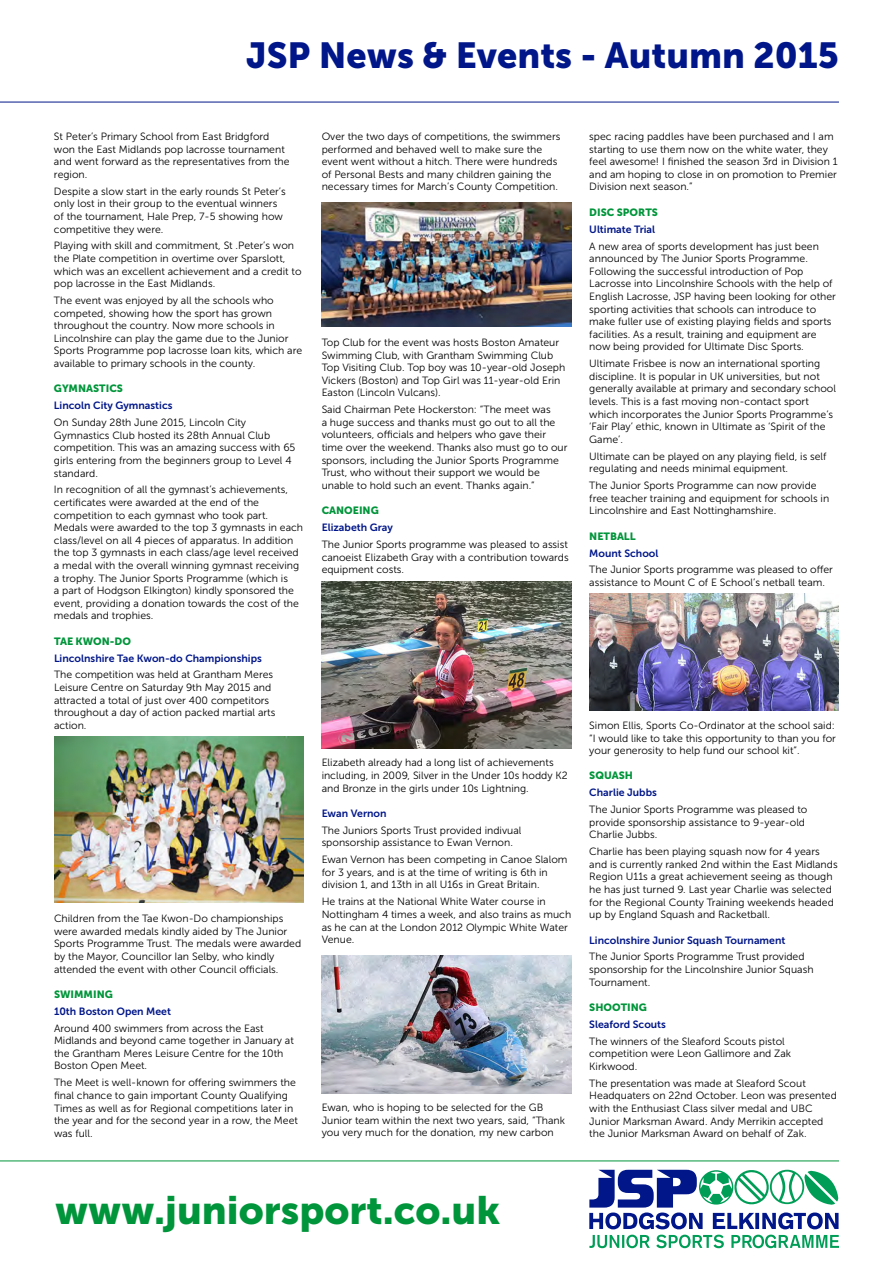
<style>
.page{position:relative;width:893px;height:1263px;background:#fff}
.page>*{position:absolute;margin:0;border:0;box-sizing:border-box;transform-origin:0 0}
.t1{font:39.45px "Museo Sans 900";color:#00953a}
.t2{font:36px "Museo Sans 900";color:#001689}
.JSP_Paragraph_Style{font:10.5px/12.6px "Museo Sans 300";color:#000}
.JSP_Last_Paragraph_S{font:10.5px/12.6px "Museo Sans 300";color:#000}
.t3{font:10.5px "Museo Sans 700";color:#001689}
.JSP_Sport_Category_S{font:10.5px "Museo Sans 900";color:#00953a}
</style>
<div class="page">
<svg style="left:589px;top:1170px;width:250px;height:78px"></svg>
<hr style="left:0;top:1161px;width:839px;height:1px;background:#00953a">
<hr style="left:0;top:102px;width:839px;height:1px;background:#001689">
<img style="left:322px;top:203px;width:249px;height:123px">
<img style="left:54px;top:736px;width:250px;height:167px">
<img style="left:322px;top:582px;width:249px;height:166px">
<img style="left:322px;top:955px;width:249px;height:138px">
<img style="left:589px;top:594px;width:250px;height:117px">
<p class="t2" style="left:246px;top:34px;width:594px">JSP News &amp; Events - Autumn 2015</p>
<p class="JSP_Paragraph_Style" style="left:54px;top:130px;width:237px">St Peter’s Primary School from East Bridgford won the East Midlands pop lacrosse tournament and went forward as the representatives from the region.</p>
<p class="JSP_Paragraph_Style" style="left:54px;top:185px;width:233px">Despite a slow start in the early rounds St Peter’s only lost in their group to the eventual winners of the tournament, Hale Prep, 7-5 showing how competitive they were.</p>
<p class="JSP_Paragraph_Style" style="left:54px;top:240px;width:249px">Playing with skill and commitment, St .Peter’s won the Plate competition in overtime over Sparslott, which was an excellent achievement and a credit to pop lacrosse in the East Midlands.</p>
<p class="JSP_Last_Paragraph_S" style="left:54px;top:294px;width:250px">The event was enjoyed by all the schools who competed, showing how the sport has grown throughout the country. Now more schools in Lincolnshire can play the game due to the Junior Sports Programme pop lacrosse loan kits, which are available to primary schools in the county.</p>
<p class="JSP_Sport_Category_S" style="left:54px;top:383px;width:70px">GYMNASTICS</p>
<p class="t3" style="left:54px;top:400px;width:120px">Lincoln City Gymnastics</p>
<p class="JSP_Paragraph_Style" style="left:54px;top:416px;width:243px">On Sunday 28th June 2015, Lincoln City Gymnastics Club hosted its 28th Annual Club competition. This was an amazing success with 65 girls entering from the beginners group to Level 4 standard.</p>
<p class="JSP_Last_Paragraph_S" style="left:54px;top:484px;width:251px">In recognition of all the gymnast’s achievements, certificates were awarded at the end of the competition to each gymnast who took part.<br>Medals were awarded to the top 3 gymnasts in each class/level on all 4 pieces of apparatus. In addition the top 3 gymnasts in each class/age level received a medal with the overall winning gymnast receiving a trophy. The Junior Sports Programme (which is<br>a part of Hodgson Elkington) kindly sponsored the event, providing a donation towards the cost of the medals and trophies.</p>
<p class="JSP_Sport_Category_S" style="left:54px;top:635px;width:78px">TAE KWON-DO</p>
<p class="t3" style="left:54px;top:652px;width:209px">Lincolnshire Tae Kwon-do Championships</p>
<p class="JSP_Paragraph_Style" style="left:54px;top:669px;width:223px">The competition was held at Grantham Meres Leisure Centre on Saturday 9th May 2015 and attracted a total of just over 400 competitors throughout a day of action packed martial arts action.</p>
<p class="JSP_Last_Paragraph_S" style="left:54px;top:912px;width:249px">Children from the Tae Kwon-Do championships were awarded medals kindly aided by The Junior Sports Programme Trust. The medals were awarded by the Mayor, Councillor Ian Selby, who kindly attended the event with other Council officials.</p>
<p class="JSP_Sport_Category_S" style="left:54px;top:988px;width:60px">SWIMMING</p>
<p class="t3" style="left:54px;top:1005px;width:119px">10th Boston Open Meet</p>
<p class="JSP_Paragraph_Style" style="left:54px;top:1022px;width:241px">Around 400 swimmers from across the East Midlands and beyond came together in January at the Grantham Meres Leisure Centre for the 10th Boston Open Meet.</p>
<p class="JSP_Paragraph_Style" style="left:54px;top:1076px;width:246px">The Meet is well-known for offering swimmers the final chance to gain important County Qualifying Times as well as for Regional competitions later in the year and for the second year in a row, the Meet was full.</p>
<p class="JSP_Paragraph_Style" style="left:322px;top:130px;width:240px">Over the two days of competitions, the swimmers performed and behaved well to make sure the event went without a hitch. There were hundreds of Personal Bests and many children gaining the necessary times for March’s County Competition.</p>
<p class="JSP_Paragraph_Style" style="left:322px;top:336px;width:245px">Top Club for the event was hosts Boston Amateur Swimming Club, with Grantham Swimming Club Top Visiting Club. Top boy was 10-year-old Joseph Vickers (Boston) and Top Girl was 11-year-old Erin Easton (Lincoln Vulcans).</p>
<p class="JSP_Last_Paragraph_S" style="left:322px;top:403px;width:247px">Said Chairman Pete Hockerston: “The meet was<br>a huge success and thanks must go out to all the volunteers, officials and helpers who gave their time over the weekend. Thanks also must go to our sponsors, including the Junior Sports Programme Trust, who without their support we would be unable to hold such an event. Thanks again.”</p>
<p class="JSP_Sport_Category_S" style="left:322px;top:504px;width:59px">CANOEING</p>
<p class="t3" style="left:322px;top:522px;width:73px">Elizabeth Gray</p>
<p class="JSP_Last_Paragraph_S" style="left:322px;top:538px;width:249px;text-align:justify">The Junior Sports programme was pleased to assist canoeist Elizabeth Gray with a contribution towards equipment costs.</p>
<p class="JSP_Last_Paragraph_S" style="left:589px;top:130px;width:250px">spec racing paddles have been purchased and I am starting to use them now on the white water, they feel awesome! I finished the season 3rd in Division 1 and am hoping to close in on promotion to Premier Division next season.”</p>
<p class="JSP_Sport_Category_S" style="left:589px;top:206px;width:70px">DISC SPORTS</p>
<p class="t3" style="left:589px;top:223px;width:67px">Ultimate Trial</p>
<p class="JSP_Paragraph_Style" style="left:589px;top:240px;width:248px">A new area of sports development has just been announced by The Junior Sports Programme.<br>Following the successful introduction of Pop Lacrosse into Lincolnshire Schools with the help of English Lacrosse, JSP having been looking for other sporting activities that schools can introduce to make fuller use of existing playing fields and sports facilities. As a result, training and equipment are now being provided for Ultimate Disc Sports.</p>
<p class="JSP_Paragraph_Style" style="left:589px;top:357px;width:248px">Ultimate Frisbee is now an international sporting discipline. It is popular in UK universities, but not generally available at primary and secondary school levels. This is a fast moving non-contact sport which incorporates the Junior Sports Programme’s ‘Fair Play’ ethic, known in Ultimate as ‘Spirit of the Game’.</p>
<p class="JSP_Paragraph_Style" style="left:589px;top:450px;width:239px">Ultimate can be played on any playing field, is self regulating and needs minimal equipment.</p>
<p class="JSP_Last_Paragraph_S" style="left:589px;top:479px;width:241px">The Junior Sports Programme can now provide free teacher training and equipment for schools in<br>Lincolnshire and East Nottinghamshire.</p>
<p class="JSP_Sport_Category_S" style="left:589px;top:530px;width:48px">NETBALL</p>
<p class="t3" style="left:589px;top:547px;width:71px">Mount School</p>
<p class="JSP_Paragraph_Style" style="left:589px;top:564px;width:245px">The Junior Sports programme was pleased to offer assistance to Mount C of E School’s netball team.</p>
<p class="JSP_Last_Paragraph_S" style="left:322px;top:756px;width:248px">Elizabeth already had a long list of achievements including, in 2009, Silver in the Under 10s hoddy K2 and Bronze in the girls under 10s Lightning.</p>
<p class="t3" style="left:322px;top:807px;width:66px">Ewan Vernon</p>
<p class="JSP_Paragraph_Style" style="left:322px;top:824px;width:201px">The Juniors Sports Trust provided indivual sponsorship assistance to Ewan Vernon.</p>
<p class="JSP_Paragraph_Style" style="left:322px;top:853px;width:247px">Ewan Vernon has been competing in Canoe Slalom for 3 years, and is at the time of writing is 6th in division 1, and 13th in all U16s in Great Britain.</p>
<p class="JSP_Paragraph_Style" style="left:322px;top:895px;width:251px">He trains at the National White Water course in Nottingham 4 times a week, and also trains as much as he can at the London 2012 Olympic White Water Venue.</p>
<p class="JSP_Last_Paragraph_S" style="left:322px;top:1101px;width:245px">Ewan, who is hoping to be selected for the GB<br>Junior team within the next two years, said, “Thank you very much for the donation, my new carbon</p>
<p class="JSP_Last_Paragraph_S" style="left:589px;top:719px;width:248px;text-align:justify">Simon Ellis, Sports Co-Ordinator at the school said: “I would like to take this opportunity to than you for your generosity to help fund our school kit”.</p>
<p class="JSP_Sport_Category_S" style="left:589px;top:770px;width:45px">SQUASH</p>
<p class="t3" style="left:589px;top:787px;width:69px">Charlie Jubbs</p>
<p class="JSP_Last_Paragraph_S" style="left:589px;top:803px;width:220px">The Junior Sports Programme was pleased to provide sponsorship assistance to 9-year-old<br>Charlie Jubbs.</p>
<p class="JSP_Last_Paragraph_S" style="left:589px;top:845px;width:250px">Charlie has been playing squash now for 4 years and is currently ranked 2nd within the East Midlands Region U11s a great achievement seeing as though he has just turned 9. Last year Charlie was selected for the Regional County Training weekends headed up by England Squash and Racketball.</p>
<p class="t3" style="left:589px;top:934px;width:198px">Lincolnshire Junior Squash Tournament</p>
<p class="JSP_Last_Paragraph_S" style="left:589px;top:951px;width:226px">The Junior Sports Programme Trust provided sponsorship for the Lincolnshire Junior Squash<br>Tournament.</p>
<p class="JSP_Sport_Category_S" style="left:589px;top:1001px;width:59px">SHOOTING</p>
<p class="t3" style="left:589px;top:1018px;width:78px">Sleaford Scouts</p>
<p class="JSP_Paragraph_Style" style="left:589px;top:1035px;width:203px">The winners of the Sleaford Scouts pistol competition were Leon Gallimore and Zak<br>Kirkwood.</p>
<p class="JSP_Last_Paragraph_S" style="left:589px;top:1077px;width:249px">The presentation was made at Sleaford Scout Headquaters on 22nd October. Leon was presented with the Enthusiast Class silver medal and UBC Junior Marksman Award. Andy Merrikin accepted the Junior Marksman Award on behalf of Zak.</p>
<p class="t1" style="left:55px;top:1187px;width:446px">www.juniorsport.co.uk</p>
</div>
